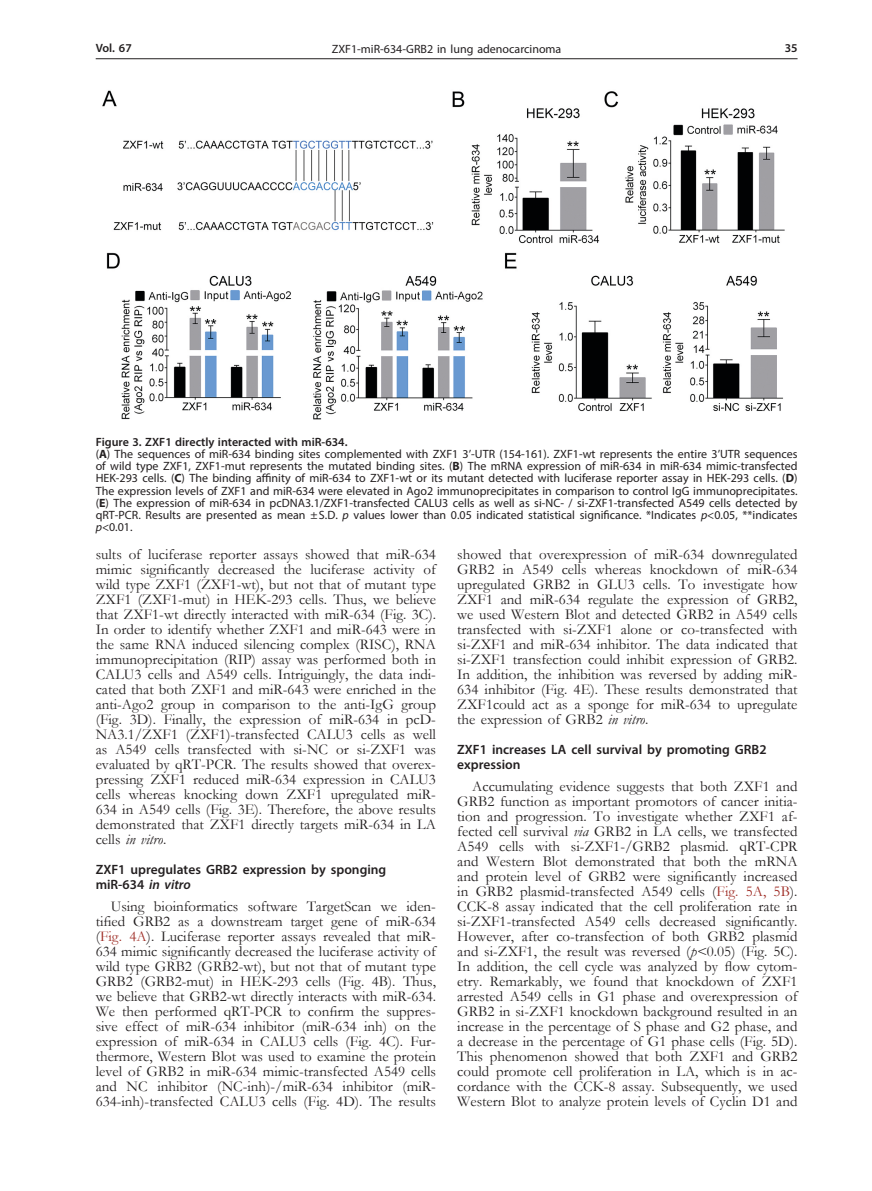
<style>
.page{position:relative;width:872px;height:1191px;background:#fff}
.page>*{position:absolute;margin:0;border:0;box-sizing:border-box;transform-origin:0 0}
.Body_tekst{font:15px/15px "Garamond";color:#231f20;text-align:justify}
.Tytul_2{font:600 13.5px/15px "Myriad Pro";color:#231f20}
.Figure_1{font:12px/12px "Myriad Pro";color:#231f20;text-align:justify}
.Figure{font:600 12px "Myriad Pro";color:#231f20}
.s1{font-weight:700}
.s2{font-style:italic}
.s3{color:#9f2d26}
</style>
<div class="page">
<hr style="left:96px;top:58px;width:701px;height:1px;background:#231f20">
<img style="left:102px;top:90px;width:683px;height:330px">
<p class="Figure" style="left:96px;top:41px;width:38px">Vol. 67</p>
<p class="Figure_1" style="left:332px;top:43px;width:231px">ZXF1-miR-634-GRB2 in lung adenocarcinoma</p>
<p class="Figure" style="left:784px;top:41px;width:14px">35</p>
<p class="Figure" style="left:96px;top:435px;width:253px">Figure 3. ZXF1 directly interacted with miR-634.</p>
<p class="Figure_1" style="left:96px;top:448px;width:703px">(<span class="s1">A</span>) The sequences of miR-634 binding sites complemented with ZXF1 3’-UTR (154-161). ZXF1-wt represents the entire 3’UTR sequences of wild type ZXF1, ZXF1-mut represents the mutated binding sites. (<span class="s1">B</span>) The mRNA expression of miR-634 in miR-634 mimic-transfected HEK-293 cells. (<span class="s1">C</span>) The binding affinity of miR-634 to ZXF1-wt or its mutant detected with luciferase reporter assay in HEK-293 cells. (<span class="s1">D</span>)<br>The expression levels of ZXF1 and miR-634 were elevated in Ago2 immunoprecipitates in comparison to control IgG immunoprecipitates. (<span class="s1">E</span>) The expression of miR-634 in pcDNA3.1/ZXF1-transfected CALU3 cells as well as si-NC- / si-ZXF1-transfected A549 cells detected by qRT-PCR. Results are presented as mean ±S.D. <span class="s2">p</span> values lower than 0.05 indicated statistical significance. *Indicates <span class="s2">p</span>&lt;0.05, **indicates <span class="s2">p</span>&lt;0.01.</p>
<p class="Body_tekst" style="left:96px;top:546px;width:342px">sults of luciferase reporter assays showed that miR-634 mimic significantly decreased the luciferase activity of wild type ZXF1 (ZXF1-wt), but not that of mutant type ZXF1 (ZXF1-mut) in HEK-293 cells. Thus, we believe that ZXF1-wt directly interacted with miR-634 (Fig. 3C).<br>In order to identify whether ZXF1 and miR-643 were in the same RNA induced silencing complex (RISC), RNA immunoprecipitation (RIP) assay was performed both in CALU3 cells and A549 cells. Intriguingly, the data indi&shy;cated that both ZXF1 and miR-643 were enriched in the anti-Ago2 group in comparison to the anti-IgG group (Fig. 3D). Finally, the expression of miR-634 in pcD-NA3.1/ZXF1 (ZXF1)-transfected CALU3 cells as well as A549 cells transfected with si-NC or si-ZXF1 was evaluated by qRT-PCR. The results showed that overex&shy;pressing ZXF1 reduced miR-634 expression in CALU3 cells whereas knocking down ZXF1 upregulated miR-634 in A549 cells (Fig. 3E). Therefore, the above results demonstrated that ZXF1 directly targets miR-634 in LA cells <span class="s2">in vitro</span>.</p>
<p class="Tytul_2" style="left:96px;top:861px;width:292px">ZXF1 upregulates GRB2 expression by sponging miR-634 <span class="s2">in vitro</span></p>
<p class="Body_tekst" style="left:96px;top:898px;width:342px;text-indent:15px">Using bioinformatics software TargetScan we iden&shy;tified GRB2 as a downstream target gene of miR-634 (<span class="s3">Fig. 4A</span>). Luciferase reporter assays revealed that miR-634 mimic significantly decreased the luciferase activity of wild type GRB2 (GRB2-wt), but not that of mutant type GRB2 (GRB2-mut) in HEK-293 cells (Fig. 4B). Thus, we believe that GRB2-wt directly interacts with miR-634.<br>We then performed qRT-PCR to confirm the suppres&shy;sive effect of miR-634 inhibitor (miR-634 inh) on the expression of miR-634 in CALU3 cells (Fig. 4C). Fur&shy;thermore, Western Blot was used to examine the protein level of GRB2 in miR-634 mimic-transfected A549 cells and NC inhibitor (NC-inh)-/miR-634 inhibitor (miR-634-inh)-transfected CALU3 cells (Fig. 4D). The results</p>
<p class="Body_tekst" style="left:457px;top:546px;width:342px">showed that overexpression of miR-634 downregulated GRB2 in A549 cells whereas knockdown of miR-634 upregulated GRB2 in GLU3 cells. To investigate how ZXF1 and miR-634 regulate the expression of GRB2, we used Western Blot and detected GRB2 in A549 cells transfected with si-ZXF1 alone or co-transfected with si-ZXF1 and miR-634 inhibitor. The data indicated that si-ZXF1 transfection could inhibit expression of GRB2.<br>In addition, the inhibition was reversed by adding miR-634 inhibitor (Fig. 4E). These results demonstrated that ZXF1could act as a sponge for miR-634 to upregulate the expression of GRB2 <span class="s2">in vitro</span>.</p>
<p class="Tytul_2" style="left:457px;top:741px;width:311px">ZXF1 increases LA cell survival by promoting GRB2 expression</p>
<p class="Body_tekst" style="left:457px;top:778px;width:342px;text-indent:15px">Accumulating evidence suggests that both ZXF1 and GRB2 function as important promotors of cancer initia&shy;tion and progression. To investigate whether ZXF1 af&shy;fected cell survival <span class="s2">via</span> GRB2 in LA cells, we transfected A549 cells with si-ZXF1-/GRB2 plasmid. qRT-CPR and Western Blot demonstrated that both the mRNA and protein level of GRB2 were significantly increased in GRB2 plasmid-transfected A549 cells (<span class="s3">Fig. 5A, 5B</span>).<br>CCK-8 assay indicated that the cell proliferation rate in si-ZXF1-transfected A549 cells decreased significantly.<br>However, after co-transfection of both GRB2 plasmid and si-ZXF1, the result was reversed (<span class="s2">p&lt;</span>0.05) (Fig. 5C).<br>In addition, the cell cycle was analyzed by flow cytom&shy;etry. Remarkably, we found that knockdown of ZXF1 arrested A549 cells in G1 phase and overexpression of GRB2 in si-ZXF1 knockdown background resulted in an increase in the percentage of S phase and G2 phase, and a decrease in the percentage of G1 phase cells (Fig. 5D).<br>This phenomenon showed that both ZXF1 and GRB2 could promote cell proliferation in LA, which is in ac&shy;cordance with the CCK-8 assay. Subsequently, we used Western Blot to analyze protein levels of Cyclin D1 and</p>
</div>
